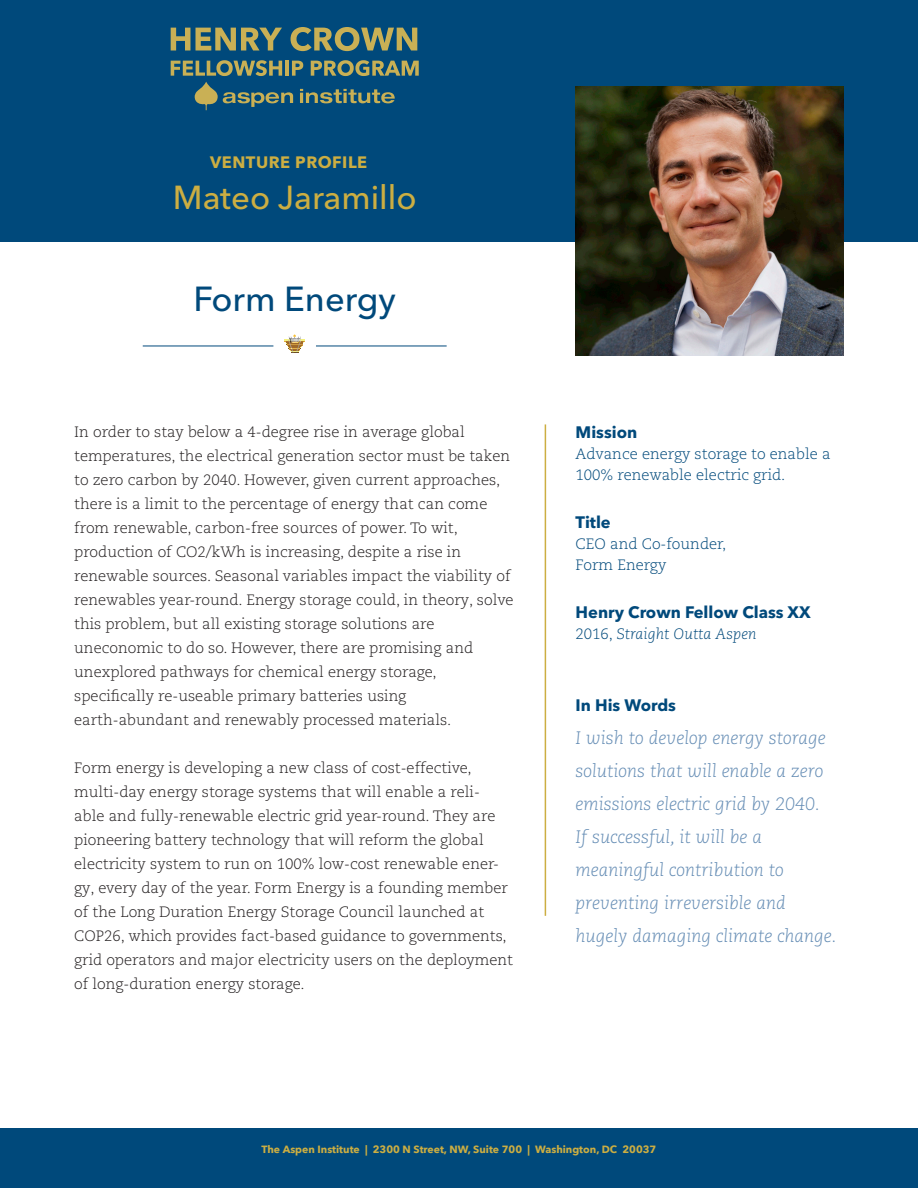
<style>
.page{position:relative;width:918px;height:1188px;background:#fff}
.page>*{position:absolute;margin:0;border:0;box-sizing:border-box;transform-origin:0 0}
.Head_1{font:500 34.5px "Avenir Next LT Pro";color:#00497b}
.Name{font:500 33px "Avenir Next LT Pro";color:#ccae42}
.Sidebar_Quote{font:italic 300 18px/33px "Caecilia LT Pro 46";color:#648cb4}
.Sidebar_Sub{font:700 16.5px "Avenir Next LT Pro";color:#00497b}
.t1{font:700 16.5px "Avenir Next";letter-spacing:.03em;color:#ccae42}
.Body{font:300 15px/24px "Caecilia LT Pro 45";color:#231f20}
.SIdebar_Body{font:300 15px/21px "Caecilia LT Pro 45";color:#00497b}
.SIdebar_Body-2{font:italic 300 15px "Caecilia LT Pro 46";color:#00497b}
.t2{font:700 10.5px "Avenir Next";color:#ccae42}
.s1{font-family:"Caecilia LT Pro 45";font-style:normal}
</style>
<div class="page">
<div style="left:0;top:1128px;width:918px;height:60px;background:#00497b"></div>
<div style="left:0;top:0;width:918px;height:242px;background:#00497b"></div>
<svg style="left:195px;top:82px;width:98px;height:28px"></svg>
<svg style="left:300px;top:89px;width:95px;height:14px"></svg>
<svg style="left:171px;top:28px;width:111px;height:23px"></svg>
<svg style="left:291px;top:27px;width:126px;height:24px"></svg>
<svg style="left:171px;top:60px;width:111px;height:16px"></svg>
<hr style="left:285px;top:61px;width:4px;height:15px;background:#c9b055">
<svg style="left:292px;top:61px;width:11px;height:15px"></svg>
<svg style="left:311px;top:60px;width:108px;height:16px"></svg>
<img style="left:576px;top:86px;width:268px;height:269px">
<hr style="left:545px;top:424px;width:1px;height:492px;background:#ccae42">
<svg style="left:285px;top:334px;width:19px;height:19px"></svg>
<hr style="left:143px;top:346px;width:130px;height:1px;background:#00497b">
<hr style="left:316px;top:346px;width:131px;height:1px;background:#00497b">
<p class="t1" style="left:210px;top:148px;width:159px">VENTURE PROFILE</p>
<p class="Name" style="left:173px;top:177px;width:245px">Mateo Jaramillo</p>
<p class="Head_1" style="left:194px;top:278px;width:204px">Form Energy</p>
<p class="Body" style="left:74px;top:419px;width:392px">In order to stay below a 4-degree rise in average global</p>
<p class="Body" style="left:74px;top:443px;width:437px">temperatures, the electrical generation sector must be taken to zero carbon by 2040. However, given current approaches, there is a limit to the percentage of energy that can come from renewable, carbon-free sources of power. To wit,</p>
<p class="Body" style="left:74px;top:539px;width:388px">production of CO2/kWh is increasing, despite a rise in</p>
<p class="Body" style="left:74px;top:563px;width:441px">renewable sources. Seasonal variables impact the viability of renewables year-round. Energy storage could, in theory, solve this problem, but all existing storage solutions are</p>
<p class="Body" style="left:74px;top:635px;width:400px">uneconomic to do so. However, there are promising and</p>
<p class="Body" style="left:74px;top:659px;width:364px">unexplored pathways for chemical energy storage,</p>
<p class="Body" style="left:74px;top:683px;width:334px">specifically re-useable primary batteries using</p>
<p class="Body" style="left:74px;top:707px;width:379px">earth-abundant and renewably processed materials.</p>
<p class="Body" style="left:74px;top:755px;width:440px">Form energy is developing a new class of cost-effective, multi-day energy storage systems that will enable a reli&shy;able and fully-renewable electric grid year-round. They are pioneering battery technology that will reform the global electricity system to run on 100% low-cost renewable ener&shy;gy, every day of the year. Form Energy is a founding member of the Long Duration Energy Storage Council launched at COP26, which provides fact-based guidance to governments, grid operators and major electricity users on the deployment of long-duration energy storage.</p>
<p class="Sidebar_Sub" style="left:576px;top:422px;width:63px">Mission</p>
<p class="SIdebar_Body" style="left:576px;top:443px;width:257px">Advance energy storage to enable a<br>100% renewable electric grid.</p>
<p class="Sidebar_Sub" style="left:576px;top:512px;width:37px">Title</p>
<p class="SIdebar_Body" style="left:576px;top:533px;width:152px">CEO and Co-founder,</p>
<p class="SIdebar_Body" style="left:576px;top:554px;width:92px">Form Energy</p>
<p class="Sidebar_Sub" style="left:576px;top:602px;width:237px">Henry Crown Fellow Class XX</p>
<p class="SIdebar_Body-2" style="left:576px;top:624px;width:182px"><span class="s1">2016,</span> Straight Outta Aspen</p>
<p class="Sidebar_Sub" style="left:576px;top:695px;width:102px">In His Words</p>
<p class="Sidebar_Quote" style="left:576px;top:721px;width:252px">I wish to develop energy storage solutions that will enable a zero emissions electric grid by 2040.<br>If successful, it will be a</p>
<p class="Sidebar_Quote" style="left:576px;top:853px;width:210px">meaningful contribution to</p>
<p class="Sidebar_Quote" style="left:576px;top:886px;width:212px">preventing irreversible and</p>
<p class="Sidebar_Quote" style="left:576px;top:919px;width:263px">hugely damaging climate change.</p>
<p class="t2" style="left:262px;top:1140px;width:396px">The Aspen Institute | 2300 N Street, NW, Suite 700 | Washington, DC 20037</p>
</div>
